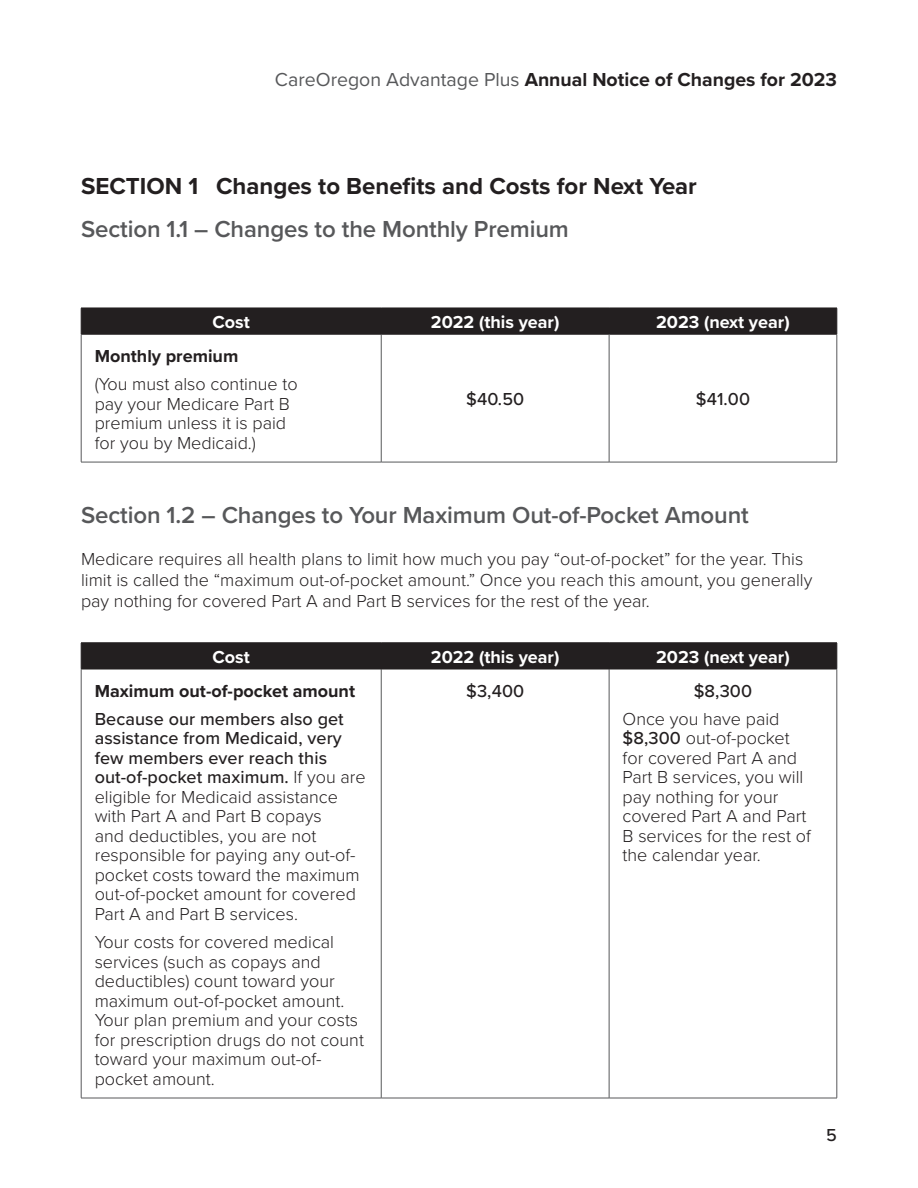
<style>
.page{position:relative;width:918px;height:1188px;background:#fff}
.page>*{position:absolute;margin:0;border:0;box-sizing:border-box;transform-origin:0 0}
.subheads{font:600 24px "Proxima Nova";letter-spacing:-.005em;color:#57585a}
.t1{font:700 24px "Proxima Nova";color:#231f20}
.t2{font:700 19.5px "Proxima Nova";color:#231f20}
.table__text-left{font:300 18px/19.5px "Proxima Nova";color:#231f20}
.text{font:300 18px/21px "Proxima Nova";color:#231f20}
.text-2{font:700 18px "Proxima Nova";color:#fff}
.table__bold_text{font:700 18px "Proxima Nova";color:#231f20}
.table__text-left-2{font:500 18px "Proxima Nova";letter-spacing:.005em;color:#231f20}
.table__bold_text-2{font:500 18px "Proxima Nova";color:#231f20}
.s1{font-weight:400;color:#57585a}
.s2{font-weight:500}
</style>
<div class="page">
<hr style="left:381px;top:334px;width:1px;height:128px;background:#57585a">
<hr style="left:381px;top:462px;width:228px;height:1px;background:#57585a">
<div style="left:81px;top:308px;width:757px;height:26px;background:#231f20"></div>
<hr style="left:81px;top:334px;width:300px;height:1px;background:#231f20">
<hr style="left:381px;top:334px;width:228px;height:1px;background:#231f20">
<hr style="left:609px;top:334px;width:228px;height:1px;background:#231f20">
<hr style="left:609px;top:334px;width:1px;height:128px;background:#57585a">
<hr style="left:837px;top:334px;width:1px;height:128px;background:#57585a">
<hr style="left:609px;top:462px;width:228px;height:1px;background:#57585a">
<hr style="left:81px;top:334px;width:1px;height:128px;background:#57585a">
<hr style="left:81px;top:462px;width:300px;height:1px;background:#57585a">
<hr style="left:381px;top:669px;width:1px;height:429px;background:#57585a">
<hr style="left:609px;top:669px;width:1px;height:429px;background:#57585a">
<hr style="left:381px;top:1098px;width:228px;height:1px;background:#57585a">
<div style="left:81px;top:643px;width:757px;height:26px;background:#231f20"></div>
<hr style="left:81px;top:669px;width:300px;height:1px;background:#231f20">
<hr style="left:381px;top:669px;width:228px;height:1px;background:#231f20">
<hr style="left:609px;top:669px;width:228px;height:1px;background:#231f20">
<hr style="left:81px;top:669px;width:1px;height:429px;background:#57585a">
<hr style="left:837px;top:669px;width:1px;height:429px;background:#57585a">
<hr style="left:81px;top:1098px;width:300px;height:1px;background:#57585a">
<hr style="left:609px;top:1098px;width:228px;height:1px;background:#57585a">
<p class="t2" style="left:275px;top:65px;width:564px"><span class="s1">CareOregon Advantage Plus</span> Annual Notice of Changes for 2023</p>
<p class="t1" style="left:81px;top:169px;width:617px">SECTION 1 Changes to Benefits and Costs for Next Year</p>
<p class="subheads" style="left:81px;top:211px;width:489px">Section 1.1 – Changes to the Monthly Premium</p>
<p class="text-2" style="left:213px;top:309px;width:39px">Cost</p>
<p class="text-2" style="left:431px;top:309px;width:130px">2022 (this year)</p>
<p class="text-2" style="left:656px;top:309px;width:135px">2023 (next year)</p>
<p class="table__bold_text" style="left:95px;top:343px;width:145px">Monthly premium</p>
<p class="table__text-left" style="left:95px;top:373px;width:205px">(You must also continue to pay your Medicare Part B premium unless it is paid for you by Medicaid.)</p>
<p class="table__text-left-2" style="left:466px;top:386px;width:60px">$40.50</p>
<p class="table__bold_text-2" style="left:696px;top:386px;width:56px">$41.00</p>
<p class="subheads" style="left:81px;top:497px;width:669px">Section 1.2 – Changes to Your Maximum Out-of-Pocket Amount</p>
<p class="text" style="left:81px;top:547px;width:733px">Medicare requires all health plans to limit how much you pay “out-of-pocket” for the year. This limit is called the “maximum out-of-pocket amount.” Once you reach this amount, you generally pay nothing for covered Part A and Part B services for the rest of the year.</p>
<p class="text-2" style="left:213px;top:644px;width:39px">Cost</p>
<p class="text-2" style="left:431px;top:644px;width:130px">2022 (this year)</p>
<p class="text-2" style="left:656px;top:644px;width:135px">2023 (next year)</p>
<p class="table__bold_text" style="left:95px;top:677px;width:262px">Maximum out-of-pocket amount</p>
<p class="table__text-left" style="left:95px;top:708px;width:272px"><span class="s2">Because our members also get assistance from Medicaid, very few members ever reach this out-of-pocket maximum.</span> If you are eligible for Medicaid assistance with Part A and Part B copays<br>and deductibles, you are not responsible for paying any out-of&shy;pocket costs toward the maximum out-of-pocket amount for covered<br>Part A and Part B services.</p>
<p class="table__text-left" style="left:95px;top:931px;width:271px">Your costs for covered medical services (such as copays and deductibles) count toward your maximum out-of-pocket amount.<br>Your plan premium and your costs for prescription drugs do not count toward your maximum out-of&shy;pocket amount.</p>
<p class="table__text-left-2" style="left:466px;top:677px;width:60px">$3,400</p>
<p class="table__text-left-2" style="left:694px;top:677px;width:60px">$8,300</p>
<p class="table__text-left" style="left:623px;top:708px;width:190px">Once you have paid <span class="s2">$8,300</span> out-of-pocket for covered Part A and<br>Part B services, you will pay nothing for your covered Part A and Part<br>B services for the rest of the calendar year.</p>
<p class="table__text-left-2" style="left:826px;top:1121px;width:12px">5</p>
</div>
